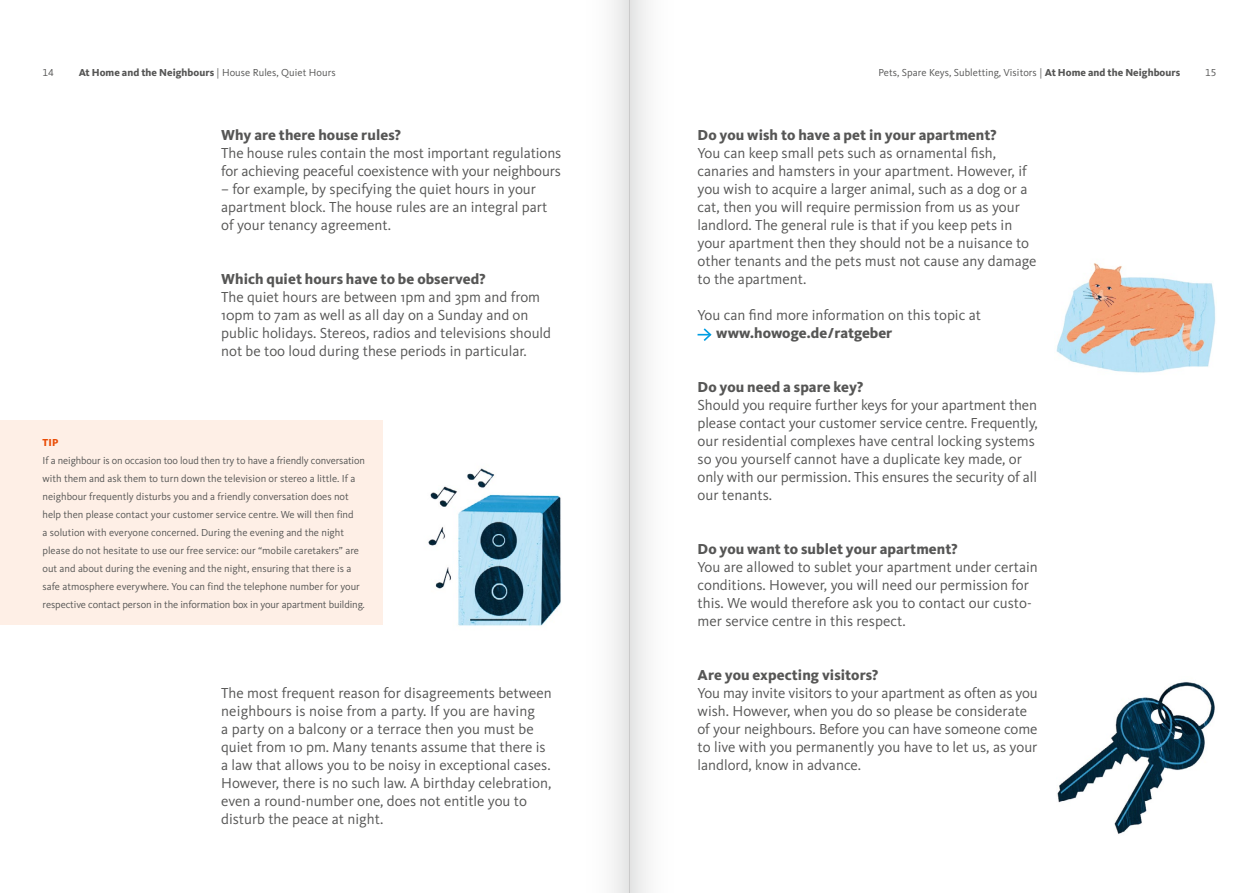
<style>
.page{position:relative;width:1259px;height:893px;background:#fff}
.page>*{position:absolute;margin:0;border:0;box-sizing:border-box;transform-origin:0 0}
.t1{font:15px/18px "Kievit OT";color:#565655}
.t2{font:800 15px "Kievit OT";letter-spacing:.005em;color:#565655}
.t3{font:10.5px/18px "Kievit OT";color:#565655}
.t4{font:800 10.5px "Kievit OT";letter-spacing:.005em;color:#565655}
.t5{font:800 10.5px "Kievit OT";color:#e94c05}
.s1{font-weight:400}
.s2{font-weight:800}
</style>
<div class="page">
<div style="left:629px;top:0;width:57px;height:893px;background:linear-gradient(to right,#e9e9e9,#fff)"></div>
<div style="left:573px;top:0;width:56px;height:893px;background:linear-gradient(to right,#fff,#ebecec)"></div>
<img style="left:1056px;top:263px;width:160px;height:110px">
<div style="left:0;top:421px;width:383px;height:204px;background:#feefe6"></div>
<img style="left:428px;top:457px;width:153px;height:178px">
<img style="left:1057px;top:682px;width:158px;height:152px">
<svg style="left:697px;top:328px;width:15px;height:13px"></svg>
<p class="t4" style="left:79px;top:66px;width:258px">At Home and the Neighbours <span class="s1">| House Rules, Quiet Hours</span></p>
<p class="t3" style="left:878px;top:64px;width:303px">Pets, Spare Keys, Subletting, Visitors | <span class="s2">At Home and the Neighbours</span></p>
<p class="t3" style="left:43px;top:64px;width:13px">14</p>
<p class="t3" style="left:1205px;top:64px;width:13px">15</p>
<p class="t2" style="left:221px;top:126px;width:181px">Why are there house rules?</p>
<p class="t1" style="left:221px;top:144px;width:342px">The house rules contain the most important regulations for achieving peaceful coexistence with your neighbours</p>
<p class="t1" style="left:221px;top:180px;width:328px">– for example, by specifying the quiet hours in your apartment block. The house rules are an integral part of your tenancy agreement.</p>
<p class="t2" style="left:221px;top:270px;width:266px">Which quiet hours have to be observed?</p>
<p class="t1" style="left:221px;top:288px;width:331px">The quiet hours are between 1pm and 3pm and from 10pm to 7am as well as all day on a Sunday and on public holidays. Stereos, radios and televisions should not be too loud during these periods in particular.</p>
<p class="t5" style="left:43px;top:436px;width:18px">TIP</p>
<p class="t3" style="left:43px;top:452px;width:324px">If a neighbour is on occasion too loud then try to have a friendly conversation with them and ask them to turn down the television or stereo a little. If a neighbour frequently disturbs you and a friendly conversation does not help then please contact your customer service centre. We will then find<br>a solution with everyone concerned. During the evening and the night please do not hesitate to use our free service: our “mobile caretakers” are out and about during the evening and the night, ensuring that there is a safe atmosphere everywhere. You can find the telephone number for your respective contact person in the information box in your apartment building.</p>
<p class="t1" style="left:221px;top:684px;width:332px">The most frequent reason for disagreements between neighbours is noise from a party. If you are having<br>a party on a balcony or a terrace then you must be quiet from 10 pm. Many tenants assume that there is a law that allows you to be noisy in exceptional cases.<br>However, there is no such law. A birthday celebration, even a round-number one, does not entitle you to disturb the peace at night.</p>
<p class="t2" style="left:697px;top:126px;width:301px">Do you wish to have a pet in your apartment?</p>
<p class="t1" style="left:697px;top:144px;width:340px">You can keep small pets such as ornamental fish, canaries and hamsters in your apartment. However, if you wish to acquire a larger animal, such as a dog or a cat, then you will require permission from us as your landlord. The general rule is that if you keep pets in your apartment then they should not be a nuisance to other tenants and the pets must not cause any damage to the apartment.</p>
<p class="t1" style="left:697px;top:306px;width:285px">You can find more information on this topic at</p>
<p class="t2" style="left:716px;top:324px;width:178px">www.howoge.de/ratgeber</p>
<p class="t2" style="left:697px;top:378px;width:167px">Do you need a spare key?</p>
<p class="t1" style="left:697px;top:396px;width:342px">Should you require further keys for your apartment then please contact your customer service centre. Frequently, our residential complexes have central locking systems so you yourself cannot have a duplicate key made, or only with our permission. This ensures the security of all our tenants.</p>
<p class="t2" style="left:697px;top:540px;width:262px">Do you want to sublet your apartment?</p>
<p class="t1" style="left:697px;top:558px;width:342px">You are allowed to sublet your apartment under certain conditions. However, you will need our permission for this. We would therefore ask you to contact our custo&shy;mer service centre in this respect.</p>
<p class="t2" style="left:697px;top:666px;width:182px">Are you expecting visitors?</p>
<p class="t1" style="left:697px;top:684px;width:342px">You may invite visitors to your apartment as often as you wish. However, when you do so please be considerate of your neighbours. Before you can have someone come to live with you permanently you have to let us, as your landlord, know in advance.</p>
</div>
